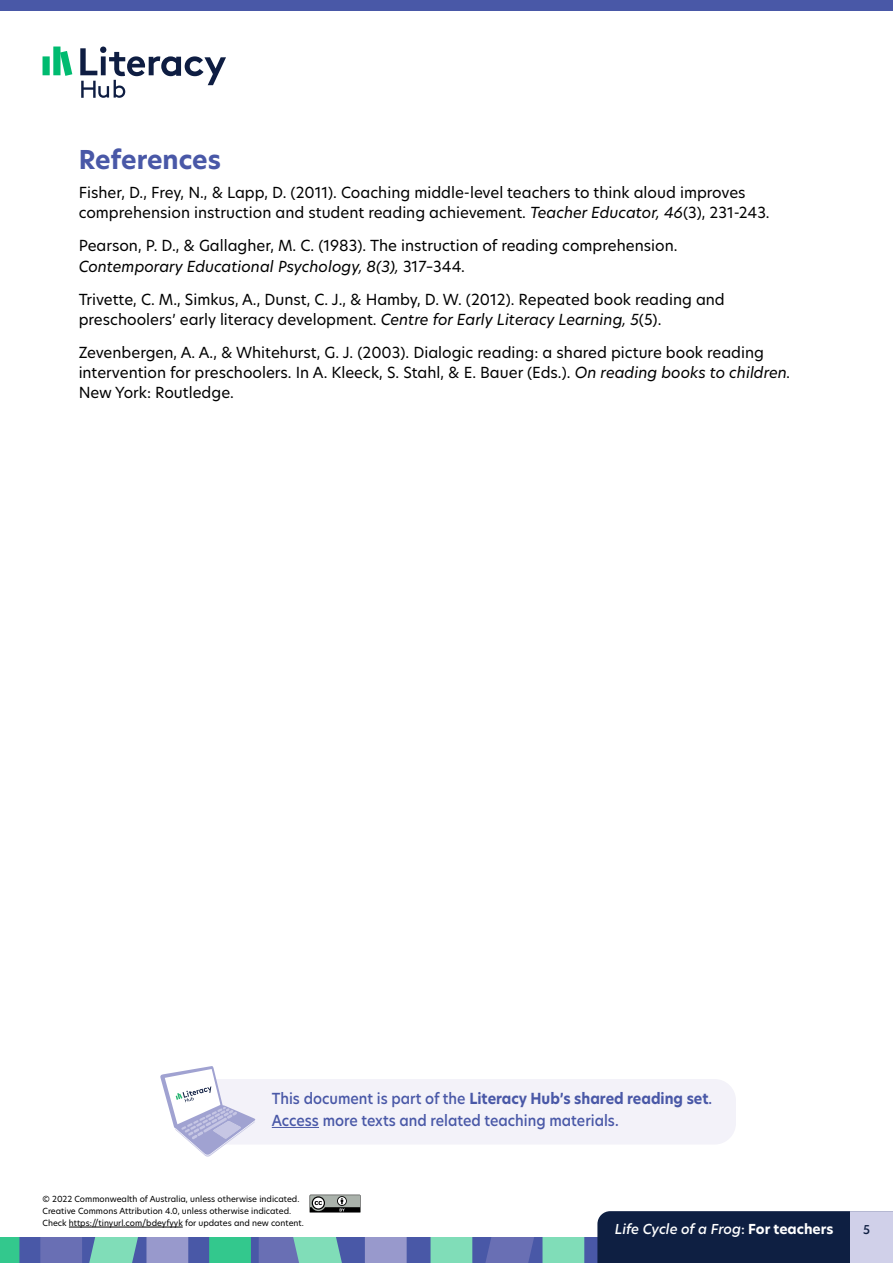
<style>
.page{position:relative;width:893px;height:1263px;background:#fff}
.page>*{position:absolute;margin:0;border:0;box-sizing:border-box;transform-origin:0 0}
.t1{font:700 25.5px "New Hero";letter-spacing:-.005em;color:#4958a7}
.t2{font:15px/20.2px "New Hero";color:#000}
.t3{font:500 15px/22px "New Hero";color:#4958a7;scale:.94 1}
.t4{font:italic 500 13.5px "New Hero";letter-spacing:-.01em;color:#fff}
.t5{font:500 12px "New Hero";color:#0e1f42}
.t6{font:8.25px/12px "New Hero";color:#000}
.s1{font-style:italic}
.s2{font-weight:700}
.s3{font-style:normal}
.s4{font-weight:700;font-style:normal}
</style>
<div class="page">
<div style="left:0;top:1237px;width:893px;height:26px;background:#4958a7"></div>
<svg style="left:0;top:1237px;width:19px;height:26px"></svg>
<svg style="left:209px;top:1237px;width:42px;height:26px"></svg>
<svg style="left:40px;top:1237px;width:148px;height:26px;background:#7897b9"></svg>
<svg style="left:259px;top:1237px;width:148px;height:26px"></svg>
<svg style="left:431px;top:1237px;width:153px;height:26px"></svg>
<div style="left:0;top:0;width:893px;height:11px;background:#4958a7"></div>
<svg style="left:80px;top:47px;width:146px;height:51px"></svg>
<svg style="left:43px;top:47px;width:29px;height:29px"></svg>
<div style="left:597px;top:1211px;width:253px;height:52px;background:#0e1f42"></div>
<div style="left:850px;top:1211px;width:43px;height:52px;background:#d0d0e9"></div>
<svg style="left:160px;top:1066px;width:576px;height:91px"></svg>
<hr style="left:272px;top:1127px;width:47px;height:1px;background:#4958a7">
<hr style="left:69px;top:1227px;width:114px;height:1px;background:#000">
<svg style="left:310px;top:1195px;width:51px;height:18px"></svg>
<h2 class="t1" style="left:79px;top:142px;width:144px">References</h2>
<p class="t2" style="left:79px;top:182px;width:692px">Fisher, D., Frey, N., &amp; Lapp, D. (2011). Coaching middle-level teachers to think aloud improves comprehension instruction and student reading achievement. <span class="s1">Teacher Educator, 46</span>(3), 231-243.</p>
<p class="t2" style="left:79px;top:235px;width:600px">Pearson, P. D., &amp; Gallagher, M. C. (1983). The instruction of reading comprehension.<br><span class="s1">Contemporary Educational Psychology, 8(3),</span> 317–344.</p>
<p class="t2" style="left:79px;top:289px;width:648px">Trivette, C. M., Simkus, A., Dunst, C. J., &amp; Hamby, D. W. (2012). Repeated book reading and preschoolers’ early literacy development. <span class="s1">Centre for Early Literacy Learning, 5</span>(5).</p>
<p class="t2" style="left:79px;top:342px;width:714px">Zevenbergen, A. A., &amp; Whitehurst, G. J. (2003). Dialogic reading: a shared picture book reading intervention for preschoolers. In A. Kleeck, S. Stahl, &amp; E. Bauer (Eds.). <span class="s1">On reading books to children.<br></span>New York: Routledge.</p>
<p class="t3" style="left:272px;top:1087px;width:470px">This document is part of the <span class="s2">Literacy Hub’s shared reading set</span>.<br>Access more texts and related teaching materials.</p>
<p class="t6" style="left:43px;top:1193px;width:263px">© 2022 Commonwealth of Australia, unless otherwise indicated.<br>Creative Commons Attribution 4.0, unless otherwise indicated.<br>Check https://tinyurl.com/bdeyfyyk for updates and new content.</p>
<p class="t4" style="left:615px;top:1220px;width:220px">Life Cycle of a Frog<span class="s3">:</span> <span class="s4">For teachers</span></p>
<p class="t5" style="left:863px;top:1221px;width:8px">5</p>
</div>
